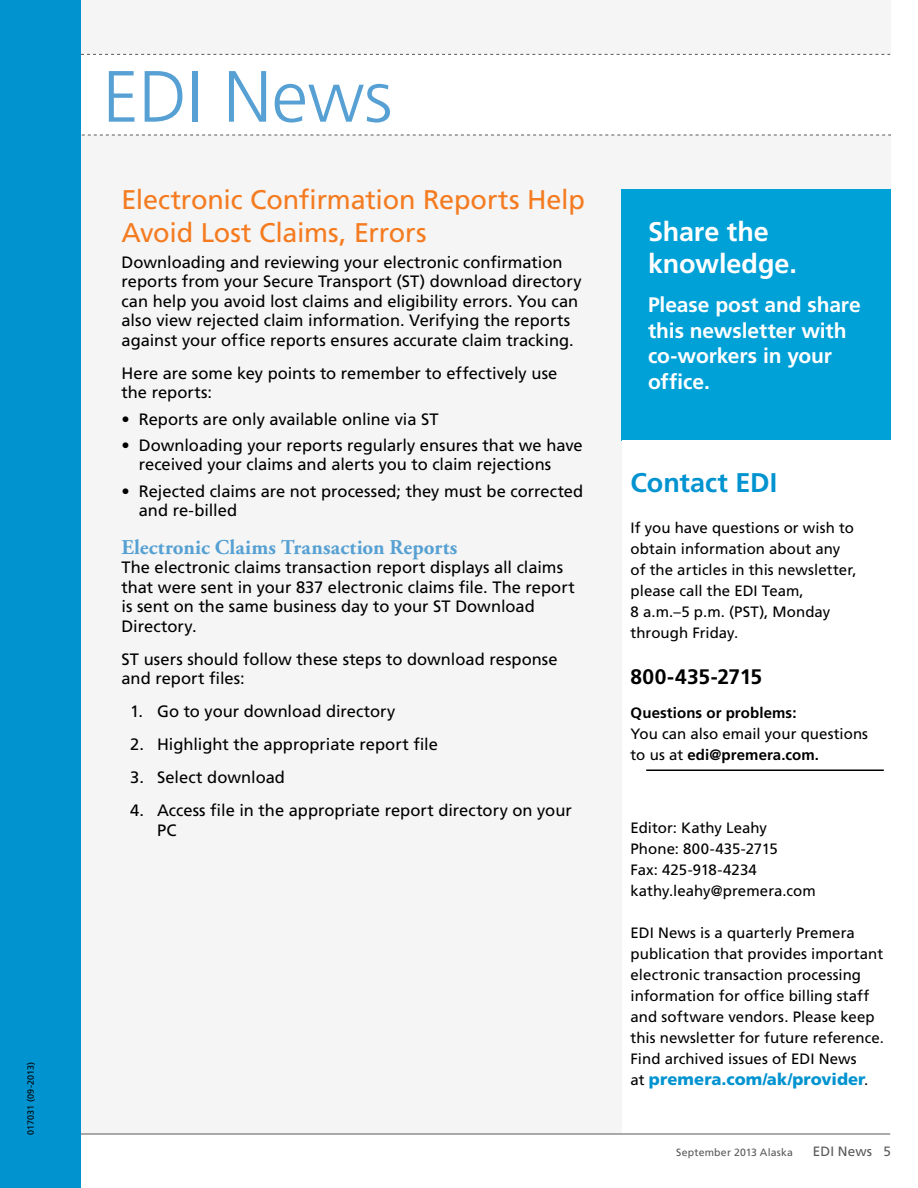
<style>
.page{position:relative;width:918px;height:1188px;background:#fff}
.page>*{position:absolute;margin:0;border:0;box-sizing:border-box;transform-origin:0 0}
.t1{font:300 72.45px "Frutiger LT Std";color:#56a0d3}
.t2{font:27px/32.4px "Frutiger LT Std";letter-spacing:-.01em;color:#f47b20}
.t3{font:700 27px/32.4px "Frutiger LT Std";letter-spacing:-.005em;color:#fff}
.t4{font:700 27px "Frutiger LT Std";letter-spacing:-.005em;color:#0093d0}
.t5{font:700 21px/25.5px "Frutiger LT Std";letter-spacing:-.005em;color:#fff}
.t6{font:700 21px "Adobe Garamond Pro";letter-spacing:.005em;color:#56a0d3}
.t7{font:700 21px "Frutiger LT Std";letter-spacing:-.01em;color:#000}
.t8{font:16.5px/19.5px "Frutiger LT Std";color:#000}
.t9{font:900 16.5px "Frutiger LT Std";letter-spacing:.005em;color:#0093d0}
.t10{font:15px/21px "Frutiger LT Std";color:#000}
.t11{font:700 15px "Frutiger LT Std";letter-spacing:.005em;color:#000}
.t12{font:10.5px "Frutiger LT Std";letter-spacing:.02em;color:#58595b}
.t13{font:9px "Frutiger LT Std";letter-spacing:-.005em;color:#000}
.s1{font-weight:700}
.s2{font-weight:400;font-size:15px;color:#000}
.s3{font-size:13.5px}
</style>
<div class="page">
<div style="left:81px;top:0;width:810px;height:1134px;background:#f4f5f4"></div>
<div style="left:621px;top:189px;width:270px;height:252px;background:#00a1d7"></div>
<div style="left:81px;top:54px;width:810px;height:81px;background:#fff"></div>
<div style="left:0;top:0;width:81px;height:1188px;background:#0093d0"></div>
<svg style="left:81px;top:54px;width:809px;height:1px"></svg>
<svg style="left:82px;top:135px;width:809px;height:1px"></svg>
<div style="left:622px;top:441px;width:270px;height:693px;background:#fff"></div>
<hr style="left:81px;top:1134px;width:809px;height:1px;background:#58595b">
<hr style="left:646px;top:770px;width:238px;height:1px;background:#000">
<p class="t13" style="left:25px;top:1135px;width:74px;rotate:-90deg">017031 (09-2013)</p>
<h1 class="t1" style="left:103px;top:56px;width:291px">EDI News</h1>
<h2 class="t2" style="left:122px;top:184px;width:465px">Electronic Confirmation Reports Help<br>Avoid Lost Claims, Errors</h2>
<p class="t8" style="left:122px;top:252px;width:462px">Downloading and reviewing your electronic confirmation reports from your Secure Transport (ST) download directory can help you avoid lost claims and eligibility errors. You can also view rejected claim information. Verifying the reports against your office reports ensures accurate claim tracking.</p>
<p class="t8" style="left:122px;top:364px;width:437px">Here are some key points to remember to effectively use the reports:</p>
<p class="t8" style="left:122px;top:409px;width:319px">• Reports are only available online via ST</p>
<p class="t8" style="left:139px;top:436px;width:445px;text-indent:-17px">• Downloading your reports regularly ensures that we have received your claims and alerts you to claim rejections</p>
<p class="t8" style="left:139px;top:481px;width:446px;text-indent:-17px">• Rejected claims are not processed; they must be corrected and re-billed</p>
<p class="t6" style="left:122px;top:535px;width:337px">Electronic Claims Transaction Reports</p>
<p class="t8" style="left:122px;top:558px;width:455px">The electronic claims transaction report displays all claims that were sent in your 837 electronic claims file. The report is sent on the same business day to your ST Download Directory.</p>
<p class="t8" style="left:122px;top:649px;width:438px">ST users should follow these steps to download response and report files:</p>
<p class="t8" style="left:130px;top:702px;width:267px">1. Go to your download directory</p>
<p class="t8" style="left:130px;top:735px;width:309px">2. Highlight the appropriate report file</p>
<p class="t8" style="left:130px;top:768px;width:156px">3. Select download</p>
<p class="t8" style="left:157px;top:801px;width:416px;text-indent:-27px">4. Access file in the appropriate report directory on your<br>PC</p>
<h2 class="t3" style="left:648px;top:215px;width:150px">Share the knowledge.</h2>
<p class="t5" style="left:648px;top:292px;width:214px">Please post and share this newsletter with co-workers in your office.</p>
<h2 class="t4" style="left:631px;top:467px;width:148px">Contact EDI</h2>
<p class="t10" style="left:631px;top:518px;width:228px">If you have questions or wish to obtain information about any of the articles in this newsletter, please call the EDI Team,<br>8 a.m.–5 p.m. (PST), Monday through Friday.</p>
<p class="t7" style="left:631px;top:664px;width:133px">800-435-2715</p>
<p class="t11" style="left:631px;top:704px;width:167px">Questions or problems:</p>
<p class="t10" style="left:631px;top:724px;width:239px">You can also email your questions to us at <span class="s1">edi@premera.com.</span></p>
<p class="t10" style="left:631px;top:818px;width:187px">Editor: Kathy Leahy<br>Phone: 800-435-2715<br>Fax: 425-918-4234 kathy.leahy@premera.com</p>
<p class="t10" style="left:631px;top:922px;width:255px">EDI News is a quarterly Premera publication that provides important electronic transaction processing information for office billing staff and software vendors. Please keep this newsletter for future reference.<br>Find archived issues of EDI News</p>
<p class="t9" style="left:631px;top:1069px;width:239px"><span class="s2">at</span> premera.com/ak/provider<span class="s2">.</span></p>
<p class="t12" style="left:676px;top:1146px;width:216px">September 2013 Alaska <span class="s3">EDI News 5</span></p>
</div>
